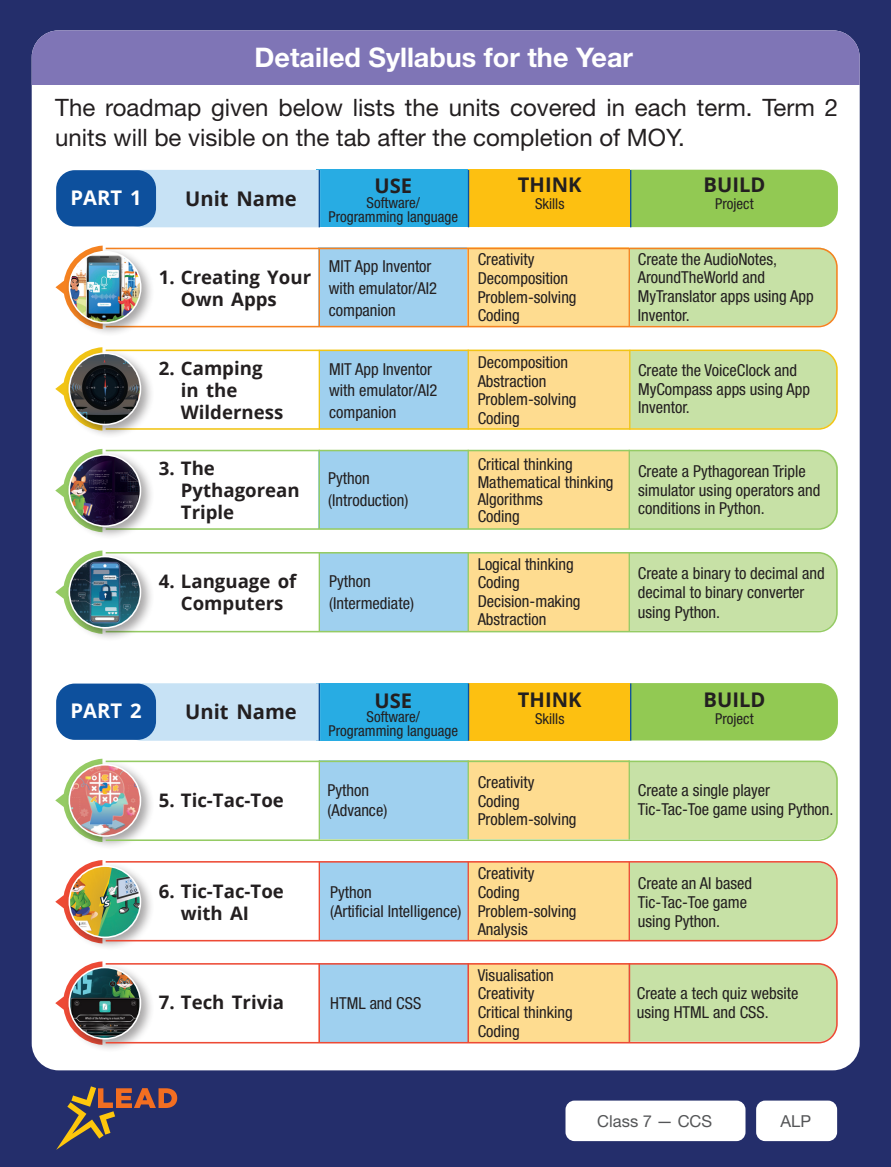
<style>
.page{position:relative;width:891px;height:1167px;background:#fff}
.page>*{position:absolute;margin:0;border:0;box-sizing:border-box;transform-origin:0 0}
.Body_text{font:700 27px "Helvetica Neue LT Std";color:#fff}
.Body_text-2{font:24px/30px "Helvetica Neue LT Std";color:#231f20}
.Hindi_18{font:700 20.25px "Open Sans";color:#231f20}
.Hindi_18-2{font:700 20.25px "Open Sans";color:#fff}
.Hindi_18-3{font:700 18.6px/21.8px "Open Sans";color:#231f20}
.t1{font:condensed 16.5px/18.6px "Helvetica Neue LT Std";color:#231f20}
.t2{font:16.5px "Helvetica Neue LT Std";color:#545557}
.t3{font:condensed 15px "Helvetica Neue LT Std";color:#231f20}
</style>
<div class="page">
<div style="left:0;top:0;width:891px;height:1166px;background:#242e6b"></div>
<div style="left:756px;top:1100px;width:81px;height:41px;background:#fff;border-radius:9px"></div>
<div style="left:566px;top:1100px;width:180px;height:41px;background:#fff;border-radius:9px"></div>
<svg style="left:56px;top:1086px;width:121px;height:63px"></svg>
<div style="left:32px;top:30px;width:828px;height:1040px;background:#fff;border-radius:27px"></div>
<div style="left:32px;top:30px;width:828px;height:55px;background:#7f75b6"></div>
<div style="left:316px;top:170px;width:153px;height:57px;background:#28ace3"></div>
<div style="left:469px;top:170px;width:161px;height:57px;background:#fdc011"></div>
<div style="left:631px;top:170px;width:207px;height:57px;background:#92c953"></div>
<div style="left:114px;top:170px;width:205px;height:57px;background:#c7e2f5"></div>
<div style="left:56px;top:170px;width:100px;height:56px;background:#0d509d;border-radius:19px"></div>
<hr style="left:319px;top:170px;width:1px;height:57px;background:#0d509d">
<hr style="left:468px;top:170px;width:1px;height:57px;background:#0d509d">
<hr style="left:630px;top:170px;width:1px;height:57px;background:#0d509d">
<div style="left:316px;top:683px;width:153px;height:57px;background:#28ace3"></div>
<div style="left:469px;top:683px;width:161px;height:57px;background:#fdc011"></div>
<div style="left:631px;top:683px;width:207px;height:57px;background:#92c953"></div>
<div style="left:114px;top:683px;width:205px;height:57px;background:#c7e2f5"></div>
<div style="left:56px;top:683px;width:100px;height:56px;background:#0d509d;border-radius:19px"></div>
<hr style="left:319px;top:683px;width:1px;height:57px;background:#0d509d">
<hr style="left:468px;top:683px;width:1px;height:57px;background:#0d509d">
<hr style="left:630px;top:683px;width:1px;height:57px;background:#0d509d">
<div style="left:65px;top:760px;width:89px;height:89px;background:#231f20;opacity:.4"></div>
<svg style="left:55px;top:758px;width:87px;height:84px"></svg>
<img style="left:70px;top:765px;width:70px;height:70px;border-radius:35px">
<svg style="left:104px;top:759px;width:734px;height:82px"></svg>
<div style="left:65px;top:861px;width:89px;height:90px;background:#231f20;opacity:.4"></div>
<svg style="left:55px;top:860px;width:86px;height:83px"></svg>
<img style="left:70px;top:866px;width:70px;height:70px;border-radius:35px">
<svg style="left:104px;top:860px;width:734px;height:82px"></svg>
<div style="left:65px;top:962px;width:89px;height:90px;background:#231f20;opacity:.4"></div>
<svg style="left:55px;top:961px;width:49px;height:83px"></svg>
<img style="left:70px;top:968px;width:70px;height:69px;border-radius:35px">
<svg style="left:104px;top:962px;width:734px;height:82px"></svg>
<svg style="left:154px;top:247px;width:684px;height:81px"></svg>
<div style="left:65px;top:247px;width:89px;height:89px;background:#231f20;opacity:.4"></div>
<svg style="left:55px;top:245px;width:87px;height:84px"></svg>
<img style="left:70px;top:252px;width:70px;height:70px;border-radius:35px">
<svg style="left:154px;top:349px;width:684px;height:81px"></svg>
<div style="left:65px;top:348px;width:89px;height:90px;background:#231f20;opacity:.4"></div>
<svg style="left:55px;top:347px;width:87px;height:83px"></svg>
<img style="left:70px;top:354px;width:70px;height:70px;border-radius:35px">
<svg style="left:142px;top:449px;width:696px;height:81px"></svg>
<div style="left:65px;top:450px;width:89px;height:90px;background:#231f20;opacity:.4"></div>
<svg style="left:55px;top:449px;width:87px;height:83px"></svg>
<img style="left:70px;top:455px;width:70px;height:70px;border-radius:35px">
<svg style="left:154px;top:552px;width:684px;height:81px"></svg>
<div style="left:65px;top:552px;width:89px;height:89px;background:#231f20;opacity:.4"></div>
<svg style="left:55px;top:550px;width:87px;height:84px"></svg>
<img style="left:70px;top:557px;width:70px;height:70px;border-radius:35px">
<p class="Body_text" style="left:255px;top:41px;width:380px">Detailed Syllabus for the Year</p>
<p class="Body_text-2" style="left:55px;top:92px;width:784px">The roadmap given below lists the units covered in each term. Term 2 units will be visible on the tab after the completion of MOY.</p>
<p class="Hindi_18-2" style="left:71px;top:183px;width:73px">PART 1</p>
<p class="Hindi_18" style="left:185px;top:184px;width:113px">Unit Name</p>
<p class="Hindi_18" style="left:518px;top:170px;width:65px">THINK</p>
<p class="t3" style="left:535px;top:195px;width:31px">Skills</p>
<p class="Hindi_18" style="left:704px;top:170px;width:63px">BUILD</p>
<p class="t3" style="left:715px;top:195px;width:40px">Project</p>
<p class="Hindi_18" style="left:375px;top:171px;width:39px">USE</p>
<p class="t3" style="left:367px;top:194px;width:55px">Software/</p>
<p class="t3" style="left:329px;top:208px;width:131px">Programming language</p>
<p class="Hindi_18-3" style="left:181px;top:266px;width:132px;text-indent:-22px">1. Creating Your<br>Own Apps</p>
<p class="t1" style="left:329px;top:255px;width:110px;line-height:21.8px">MIT App Inventor with emulator/AI2 companion</p>
<p class="t1" style="left:478px;top:250px;width:58px">Creativity</p>
<p class="t1" style="left:478px;top:269px;width:92px">Decomposition</p>
<p class="t1" style="left:478px;top:287px;width:100px">Problem-solving</p>
<p class="t1" style="left:478px;top:306px;width:44px">Coding</p>
<p class="t1" style="left:638px;top:249px;width:178px">Create the AudioNotes,<br>AroundTheWorld and<br>MyTranslator apps using App<br>Inventor.</p>
<p class="Hindi_18-3" style="left:181px;top:357px;width:104px;text-indent:-22px">2. Camping in the<br>Wilderness</p>
<p class="t1" style="left:478px;top:352px;width:92px">Decomposition</p>
<p class="t1" style="left:329px;top:358px;width:110px;line-height:21.8px">MIT App Inventor with emulator/AI2 companion</p>
<p class="t1" style="left:638px;top:361px;width:173px">Create the VoiceClock and<br>MyCompass apps using App<br>Inventor.</p>
<p class="t1" style="left:478px;top:371px;width:70px">Abstraction</p>
<p class="t1" style="left:478px;top:390px;width:100px">Problem-solving</p>
<p class="t1" style="left:478px;top:408px;width:44px">Coding</p>
<p class="Hindi_18-3" style="left:181px;top:457px;width:120px;text-indent:-22px">3. The<br>Pythagorean<br>Triple</p>
<p class="t1" style="left:478px;top:455px;width:97px">Critical thinking</p>
<p class="t1" style="left:328px;top:469px;width:43px">Python</p>
<p class="t1" style="left:328px;top:491px;width:82px">(Introduction)</p>
<p class="t1" style="left:478px;top:472px;width:137px">Mathematical thinking</p>
<p class="t1" style="left:478px;top:489px;width:67px">Algorithms</p>
<p class="t1" style="left:478px;top:506px;width:44px">Coding</p>
<p class="Hindi_18-3" style="left:159px;top:570px;width:139px;text-align:center">4. Language of<br>Computers</p>
<p class="t1" style="left:329px;top:572px;width:43px">Python</p>
<p class="t1" style="left:329px;top:594px;width:86px">(Intermediate)</p>
<p class="t1" style="left:478px;top:554px;width:98px">Logical thinking</p>
<p class="t1" style="left:478px;top:573px;width:44px">Coding</p>
<p class="t1" style="left:478px;top:591px;width:104px">Decision-making</p>
<p class="t1" style="left:478px;top:610px;width:70px">Abstraction</p>
<p class="t1" style="left:638px;top:461px;width:184px">Create a Pythagorean Triple simulator using operators and conditions in Python.</p>
<p class="t1" style="left:638px;top:562px;width:189px;line-height:19.8px">Create a binary to decimal and decimal to binary converter using Python.</p>
<p class="Hindi_18-2" style="left:71px;top:696px;width:73px">PART 2</p>
<p class="Hindi_18" style="left:185px;top:697px;width:113px">Unit Name</p>
<p class="Hindi_18-3" style="left:159px;top:789px;width:126px">5. Tic-Tac-Toe</p>
<p class="Hindi_18-3" style="left:181px;top:880px;width:104px;text-indent:-22px">6. Tic-Tac-Toe with AI</p>
<p class="Hindi_18" style="left:375px;top:686px;width:39px">USE</p>
<p class="t3" style="left:367px;top:708px;width:55px">Software/</p>
<p class="t3" style="left:329px;top:721px;width:131px">Programming language</p>
<p class="t1" style="left:327px;top:781px;width:43px">Python</p>
<p class="t1" style="left:327px;top:800px;width:61px">(Advance)</p>
<p class="t1" style="left:330px;top:882px;width:43px">Python</p>
<p class="t1" style="left:330px;top:902px;width:133px">(Artificial Intelligence)</p>
<p class="Hindi_18" style="left:518px;top:685px;width:65px">THINK</p>
<p class="t3" style="left:535px;top:710px;width:31px">Skills</p>
<p class="t1" style="left:478px;top:772px;width:58px">Creativity</p>
<p class="t1" style="left:478px;top:791px;width:44px">Coding</p>
<p class="t1" style="left:478px;top:810px;width:100px">Problem-solving</p>
<p class="t1" style="left:478px;top:864px;width:58px">Creativity</p>
<p class="t1" style="left:478px;top:882px;width:44px">Coding</p>
<p class="t1" style="left:478px;top:901px;width:100px">Problem-solving</p>
<p class="t1" style="left:478px;top:920px;width:52px">Analysis</p>
<p class="Hindi_18" style="left:704px;top:685px;width:63px">BUILD</p>
<p class="t3" style="left:715px;top:710px;width:40px">Project</p>
<p class="t1" style="left:638px;top:781px;width:197px">Create a single player<br>Tic-Tac-Toe game using Python.</p>
<p class="t1" style="left:638px;top:874px;width:116px">Create an AI based<br>Tic-Tac-Toe game using Python.</p>
<p class="Hindi_18-3" style="left:159px;top:991px;width:127px">7. Tech Trivia</p>
<p class="t1" style="left:478px;top:965px;width:78px">Visualisation</p>
<p class="t1" style="left:478px;top:984px;width:58px">Creativity</p>
<p class="t1" style="left:478px;top:1002px;width:97px">Critical thinking</p>
<p class="t1" style="left:478px;top:1021px;width:44px">Coding</p>
<p class="t1" style="left:330px;top:993px;width:93px">HTML and CSS</p>
<p class="t1" style="left:637px;top:984px;width:163px">Create a tech quiz website using HTML and CSS.</p>
<p class="t2" style="left:597px;top:1110px;width:116px">Class 7 — CCS</p>
<p class="t2" style="left:781px;top:1110px;width:32px">ALP</p>
</div>
